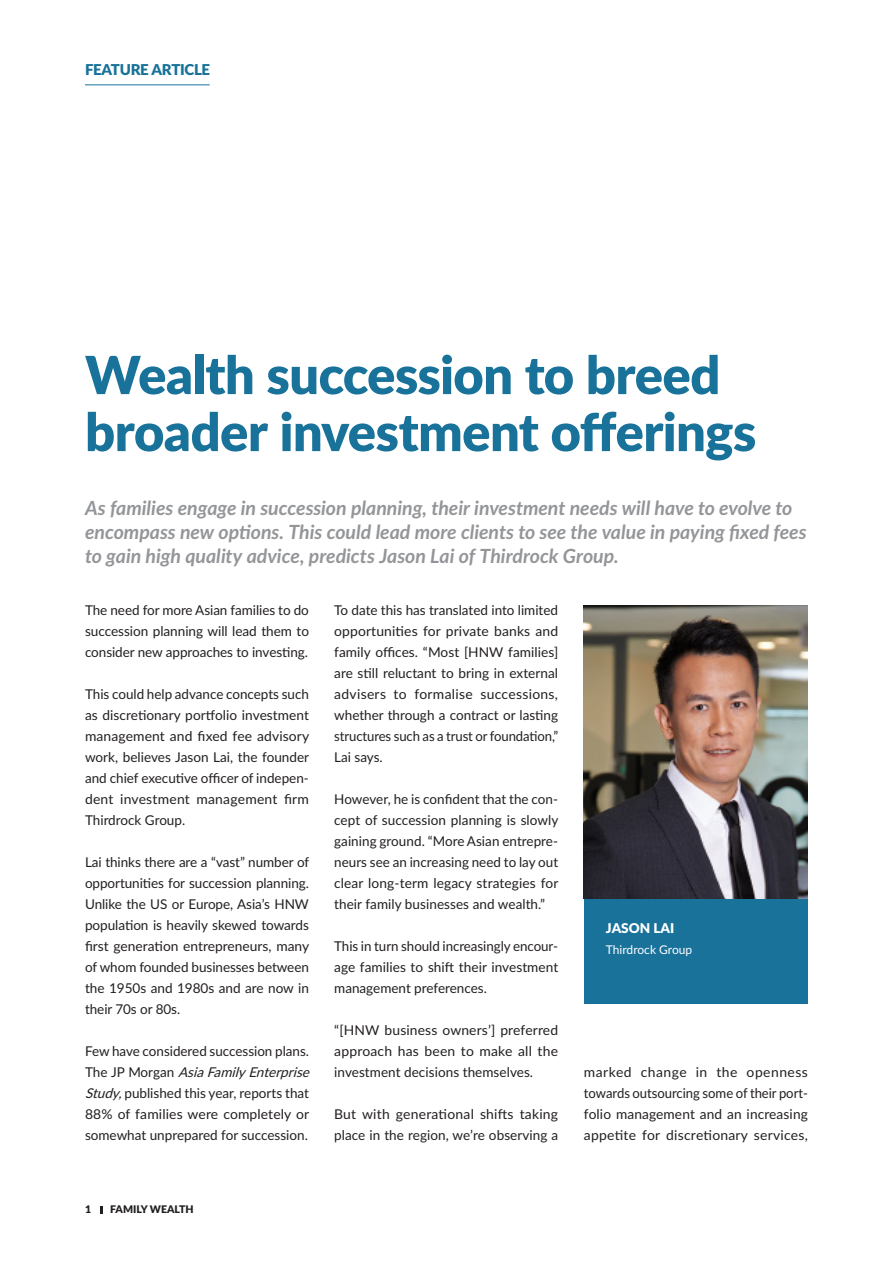
<style>
.page{position:relative;width:893px;height:1263px;background:#fff}
.page>*{position:absolute;margin:0;border:0;box-sizing:border-box;transform-origin:0 0}
.t1{font:900 52.5px/57px "Lato";letter-spacing:-.01em;color:#18729a}
.t2{font:italic 700 19.5px/24px "Lato";color:#939598}
.t3{font:900 15px "Lato";letter-spacing:-.025em;color:#18729a}
.t4{font:13.5px/21px "Lato";color:#231f20;text-align:justify}
.t5{font:900 13.5px "Lato";color:#fff}
.t6{font:12px "Lato";color:#fff}
.t7{font:900 10.5px "Lato";color:#231f20}
.s1{font-style:italic}
</style>
<div class="page">
<hr style="left:85px;top:84px;width:125px;height:1px;background:#18729a">
<svg style="left:101px;top:1206px;width:2px;height:7px"></svg>
<div style="left:584px;top:898px;width:224px;height:105px;background:#18729a"></div>
<img style="left:584px;top:606px;width:224px;height:292px">
<p class="t3" style="left:85px;top:58px;width:126px">FEATURE ARTICLE</p>
<p class="t1" style="left:85px;top:344px;width:673px">Wealth succession to breed broader investment offerings</p>
<p class="t2" style="left:85px;top:495px;width:723px">As families engage in succession planning, their investment needs will have to evolve to encompass new options. This could lead more clients to see the value in paying fixed fees to gain high quality advice, predicts Jason Lai of Thirdrock Group.</p>
<p class="t4" style="left:85px;top:599px;width:226px">The need for more Asian families to do succession planning will lead them to consider new approaches to investing.</p>
<p class="t4" style="left:85px;top:683px;width:226px">This could help advance concepts such as discretionary portfolio investment management and fixed fee advisory work, believes Jason Lai, the founder and chief executive officer of indepen&shy;dent investment management firm Thirdrock Group.</p>
<p class="t4" style="left:85px;top:851px;width:226px">Lai thinks there are a “vast” number of opportunities for succession planning.<br>Unlike the US or Europe, Asia’s HNW population is heavily skewed towards first generation entrepreneurs, many of whom founded businesses between the 1950s and 1980s and are now in their 70s or 80s.</p>
<p class="t4" style="left:85px;top:1040px;width:225px">Few have considered succession plans.</p>
<p class="t4" style="left:85px;top:1061px;width:230px;text-align:left">T h e J P M o r g a n <span class="s1">AsiaFamilyEnterprise Study,</span>published this year, reports that 88% of families were completely or somewhat unprepared for succession.</p>
<p class="t4" style="left:334px;top:599px;width:226px">To date this has translated into limited opportunities for private banks and family offices. “Most [HNW families] are still reluctant to bring in external advisers to formalise successions, whether through a contract or lasting structures such as a trust or foundation,” Lai says.</p>
<p class="t4" style="left:334px;top:788px;width:226px">However, he is confident that the con&shy;cept of succession planning is slowly gaining ground. “More Asian entrepre&shy;neurs see an increasing need to lay out clear long-term legacy strategies for their family businesses and wealth.”</p>
<p class="t4" style="left:334px;top:935px;width:226px">This in turn should increasingly encour&shy;age families to shift their investment management preferences.</p>
<p class="t4" style="left:334px;top:1019px;width:225px">“[HNW business owners’] preferred approach has been to make all the investment decisions themselves.</p>
<p class="t4" style="left:334px;top:1103px;width:225px">But with generational shifts taking place in the region, we’re observing a</p>
<p class="t5" style="left:606px;top:918px;width:70px">JASON LAI</p>
<p class="t6" style="left:606px;top:941px;width:88px">Thirdrock Group</p>
<p class="t4" style="left:584px;top:1061px;width:225px">marked change in the openness towards outsourcing some of their port&shy;folio management and an increasing appetite for discretionary services,</p>
<p class="t7" style="left:85px;top:1201px;width:8px">1</p>
<p class="t7" style="left:110px;top:1201px;width:85px">FAMILY WEALTH</p>
</div>
